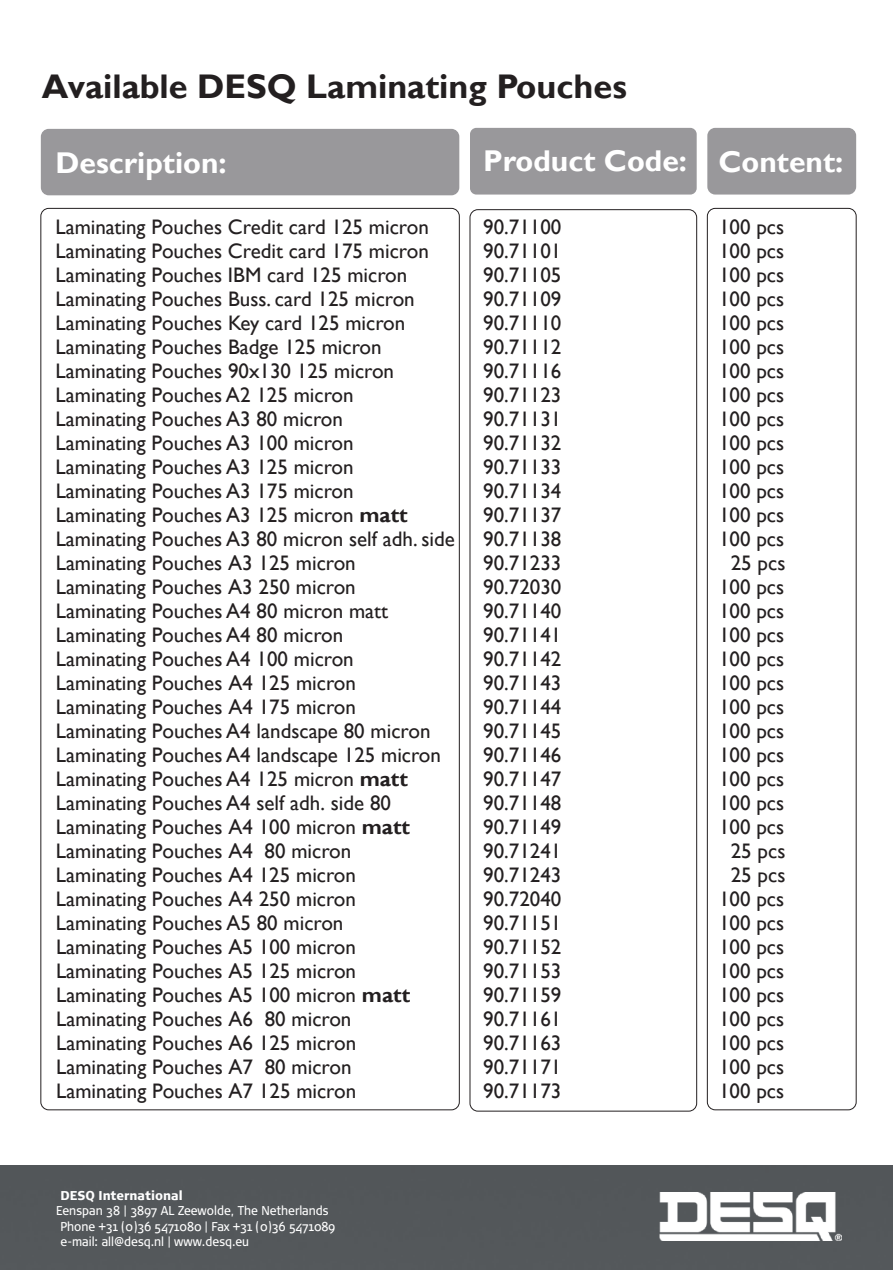
<style>
.page{position:relative;width:893px;height:1270px;background:#fff}
.page>*{position:absolute;margin:0;border:0;box-sizing:border-box;transform-origin:0 0}
.t1{font:700 34.2px "Gill Sans";color:#231f20}
.t2{font:700 30px "Gill Sans";color:#fff}
.t3{font:21px/24px "Gill Sans";color:#231f20;text-align:justify}
.t4{font:12.75px/15.3px "Signa Normal";color:#fff;scale:.9 1}
.t5{font:900 12.75px "Signa Normal";color:#fff;scale:.9 1}
.s1{font-weight:700}
</style>
<div class="page">
<div style="left:0;top:1165px;width:893px;height:105px;background:#53575a"></div>
<img style="left:660px;top:1192px;width:182px;height:48px">
<div style="left:707px;top:128px;width:149px;height:66px;background:#99989b;border-radius:8px"></div>
<div style="left:41px;top:129px;width:418px;height:66px;background:#99989b;border-radius:8px"></div>
<div style="left:470px;top:128px;width:227px;height:66px;background:#99989b;border-radius:6px"></div>
<div style="left:470px;top:209px;width:227px;height:902px;border:1px solid #231f20;border-radius:8px"></div>
<div style="left:707px;top:208px;width:149px;height:902px;border:1px solid #231f20;border-radius:8px"></div>
<h1 class="t1" style="left:42px;top:66px;width:586px">Available DESQ Laminating Pouches</h1>
<h2 class="t2" style="left:55px;top:145px;width:173px">Description:</h2>
<h2 class="t2" style="left:483px;top:143px;width:362px">Product Code: Content:</h2>
<p class="t3" style="left:483px;top:215px;width:80px">90.71100<br>90.71101<br>90.71105<br>90.71109<br>90.71110<br>90.71112<br>90.71116<br>90.71123<br>90.71131<br>90.71132<br>90.71133<br>90.71134<br>90.71137<br>90.71138<br>90.71233<br>90.72030<br>90.71140<br>90.71141<br>90.71142<br>90.71143<br>90.71144<br>90.71145<br>90.71146<br>90.71147<br>90.71148<br>90.71149<br>90.71241<br>90.71243<br>90.72040<br>90.71151<br>90.71152<br>90.71153<br>90.71159<br>90.71161<br>90.71163<br>90.71171<br>90.71173</p>
<p class="t3" style="left:55px;top:215px;width:401px;text-align:left">Laminating Pouches Credit card 125 micron Laminating Pouches Credit card 175 micron Laminating Pouches IBM card 125 micron Laminating Pouches Buss. card 125 micron Laminating Pouches Key card 125 micron Laminating Pouches Badge 125 micron Laminating Pouches 90x130 125 micron Laminating Pouches A2 125 micron<br>Laminating Pouches A3 80 micron<br>Laminating Pouches A3 100 micron<br>Laminating Pouches A3 125 micron<br>Laminating Pouches A3 175 micron<br>Laminating Pouches A3 125 micron <span class="s1">matt </span>Laminating Pouches A3 80 micron self adh. side Laminating Pouches A3 125 micron<br>Laminating Pouches A3 250 micron<br>Laminating Pouches A4 80 micron matt Laminating Pouches A4 80 micron<br>Laminating Pouches A4 100 micron<br>Laminating Pouches A4 125 micron<br>Laminating Pouches A4 175 micron<br>Laminating Pouches A4 landscape 80 micron Laminating Pouches A4 landscape 125 micron Laminating Pouches A4 125 micron <span class="s1">matt </span>Laminating Pouches A4 self adh. side 80<br>Laminating Pouches A4 100 micron <span class="s1">matt </span>Laminating Pouches A4 80 micron<br>Laminating Pouches A4 125 micron<br>Laminating Pouches A4 250 micron<br>Laminating Pouches A5 80 micron<br>Laminating Pouches A5 100 micron<br>Laminating Pouches A5 125 micron<br>Laminating Pouches A5 100 micron <span class="s1">matt </span>Laminating Pouches A6 80 micron<br>Laminating Pouches A6 125 micron<br>Laminating Pouches A7 80 micron<br>Laminating Pouches A7 125 micron</p>
<p class="t3" style="left:719px;top:215px;width:68px;text-align:center">100 pcs<br>100 pcs<br>100 pcs<br>100 pcs<br>100 pcs<br>100 pcs<br>100 pcs<br>100 pcs<br>100 pcs<br>100 pcs<br>100 pcs<br>100 pcs<br>100 pcs<br>100 pcs<br>25 pcs<br>100 pcs<br>100 pcs<br>100 pcs<br>100 pcs<br>100 pcs<br>100 pcs<br>100 pcs<br>100 pcs<br>100 pcs<br>100 pcs<br>100 pcs<br>25 pcs<br>25 pcs<br>100 pcs<br>100 pcs<br>100 pcs<br>100 pcs<br>100 pcs<br>100 pcs<br>100 pcs<br>100 pcs<br>100 pcs</p>
<p class="t5" style="left:61px;top:1187px;width:137px">DESQ International</p>
<p class="t4" style="left:61px;top:1203px;width:307px;text-indent:-4px">Eenspan 38 | 3897 AL Zeewolde, The Netherlands<br>Phone +31 (0)36 5471080 | Fax +31 (0)36 5471089 e-mail: all@desq.nl | www.desq.eu</p>
</div>
